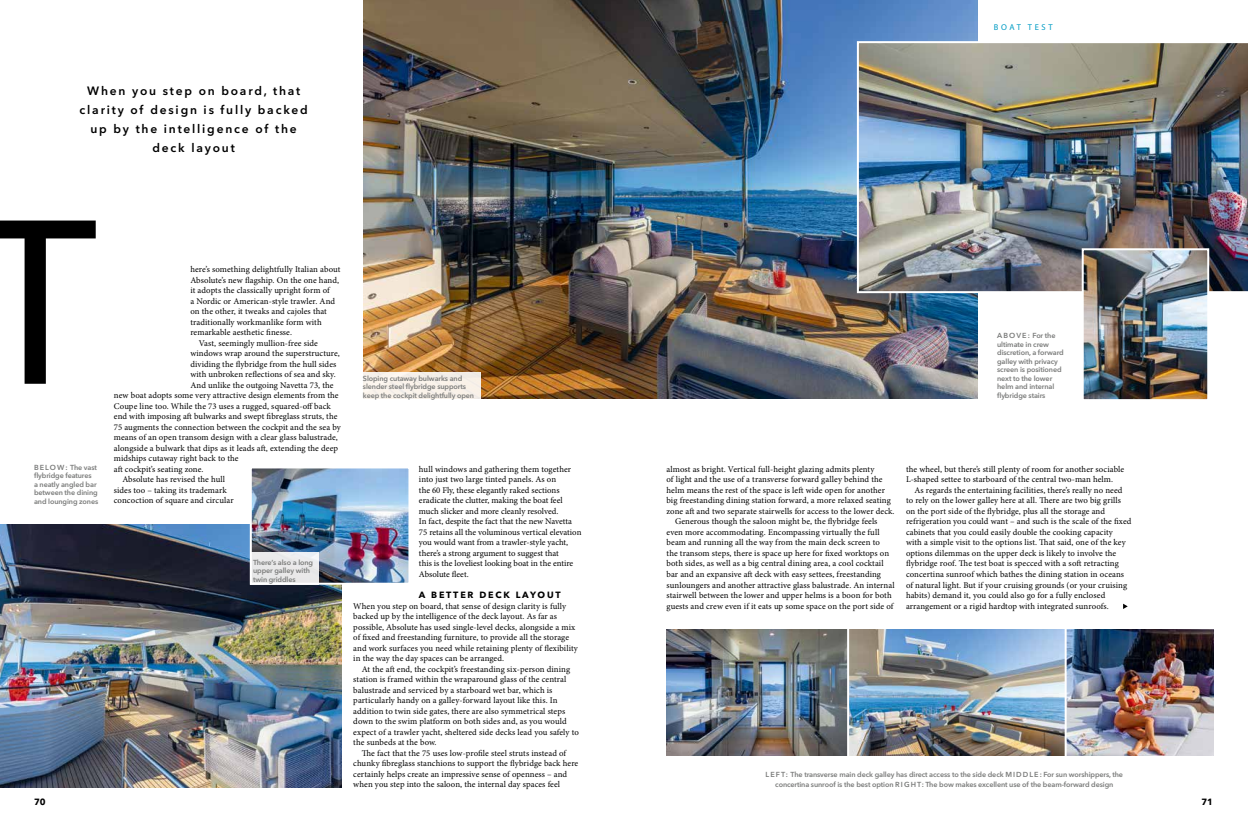
<style>
.page{position:relative;width:1248px;height:823px;background:#fff}
.page>*{position:absolute;margin:0;border:0;box-sizing:border-box;transform-origin:0 0}
.t1{font:241.9px "Myriad Pro";color:#000}
.t2{font:600 12px/19px "Avenir Next LT Pro";letter-spacing:.15em;color:#000;text-align:center}
.t3{font:700 9px "Avenir Next LT Pro";letter-spacing:.2em;color:#000}
.t4{font:8.8px/10.5px "Minion Pro";letter-spacing:.005em;color:#000}
.t5{font:8.5px "Myriad Pro";letter-spacing:.32em;color:#009cc4}
.t6{font:600 7.2px/8.5px "Avenir Next LT Pro";letter-spacing:-.015em;color:#7a7b7a}
</style>
<div class="page">
<img style="left:363px;top:0;width:614px;height:398px">
<img style="left:856px;top:41px;width:391px;height:252px">
<img style="left:849px;top:629px;width:215px;height:126px">
<img style="left:1066px;top:629px;width:147px;height:126px">
<img style="left:666px;top:629px;width:181px;height:126px">
<img style="left:0;top:524px;width:342px;height:262px">
<div style="left:360px;top:372px;width:120px;height:28px;background:#f9f1e9"></div>
<svg style="left:1123px;top:603px;width:4px;height:5px"></svg>
<img style="left:253px;top:469px;width:154px;height:112px">
<div style="left:250px;top:466px;width:160px;height:118px;border:2px solid #fff"></div>
<img style="left:1084px;top:251px;width:122px;height:147px">
<div style="left:1081px;top:248px;width:128px;height:153px;border:2px solid #fff"></div>
<div style="left:250px;top:552px;width:69px;height:32px;background:#e9e9e9"></div>
<h2 class="t2" style="left:80px;top:81px;width:230px">When you step on board, that clarity of design is fully backed up by the intelligence of the deck layout</h2>
<h1 class="t1" style="left:-25px;top:153px;width:122px">T</h1>
<p class="t6" style="left:34px;top:462px;width:66px">BELOW: The vast flybridge features<br>a neatly angled bar between the dining and lounging zones</p>
<p class="t4" style="left:190px;top:264px;width:151px">here’s something delightfully Italian about</p>
<p class="t4" style="left:190px;top:274px;width:150px">Absolute’s new flagship. On the one hand,</p>
<p class="t4" style="left:190px;top:285px;width:141px">it adopts the classically upright form of</p>
<p class="t4" style="left:190px;top:295px;width:146px">a Nordic or American-style trawler. And</p>
<p class="t4" style="left:190px;top:306px;width:138px">on the other, it tweaks and cajoles that</p>
<p class="t4" style="left:190px;top:316px;width:133px">traditionally workmanlike form with</p>
<p class="t4" style="left:190px;top:327px;width:103px">remarkable aesthetic finesse.</p>
<p class="t4" style="left:199px;top:337px;width:120px">Vast, seemingly mullion-free side</p>
<p class="t4" style="left:190px;top:348px;width:151px">windows wrap around the superstructure,</p>
<p class="t4" style="left:190px;top:358px;width:147px">dividing the flybridge from the hull sides</p>
<p class="t4" style="left:190px;top:369px;width:147px">with unbroken reflections of sea and sky.</p>
<p class="t4" style="left:190px;top:379px;width:145px">And unlike the outgoing Navetta 73, the</p>
<p class="t4" style="left:114px;top:390px;width:226px">new boat adopts some very attractive design elements from the</p>
<p class="t4" style="left:114px;top:400px;width:218px">Coupe line too. While the 73 uses a rugged, squared-off back</p>
<p class="t4" style="left:114px;top:411px;width:225px">end with imposing aft bulwarks and swept fibreglass struts, the</p>
<p class="t4" style="left:114px;top:421px;width:228px">75 augments the connection between the cockpit and the sea by</p>
<p class="t4" style="left:114px;top:432px;width:225px">means of an open transom design with a clear glass balustrade,</p>
<p class="t4" style="left:114px;top:442px;width:226px">alongside a bulwark that dips as it leads aft, extending the deep</p>
<p class="t4" style="left:114px;top:453px;width:126px">midships cutaway right back to the</p>
<p class="t4" style="left:114px;top:463px;width:91px">aft cockpit’s seating zone.</p>
<p class="t4" style="left:122px;top:474px;width:104px">Absolute has revised the hull</p>
<p class="t4" style="left:114px;top:484px;width:114px">sides too – taking its trademark</p>
<p class="t4" style="left:114px;top:495px;width:121px">concoction of square and circular</p>
<p class="t6" style="left:253px;top:557px;width:62px">There’s also a long upper galley with twin griddles</p>
<p class="t6" style="left:363px;top:373px;width:113px">Sloping cutaway bulwarks and slender steel flybridge supports keep the cockpit delightfully open</p>
<p class="t4" style="left:419px;top:463px;width:164px">hull windows and gathering them together into just two large tinted panels. As on<br>the 60 Fly, these elegantly raked sections eradicate the clutter, making the boat feel much slicker and more cleanly resolved.<br>In fact, despite the fact that the new Navetta 75 retains all the voluminous vertical elevation you would want from a trawler-style yacht, there’s a strong argument to suggest that<br>this is the loveliest looking boat in the entire Absolute fleet.</p>
<p class="t3" style="left:419px;top:589px;width:143px">A BETTER DECK LAYOUT</p>
<p class="t4" style="left:353px;top:600px;width:226px">When you step on board, that sense of design clarity is fully backed up by the intelligence of the deck layout. As far as possible, Absolute has used single-level decks, alongside a mix of fixed and freestanding furniture, to provide all the storage and work surfaces you need while retaining plenty of flexibility in the way the day spaces can be arranged.</p>
<p class="t4" style="left:353px;top:663px;width:227px;text-indent:9px">At the aft end, the cockpit’s freestanding six-person dining station is framed within the wraparound glass of the central balustrade and serviced by a starboard wet bar, which is particularly handy on a galley-forward layout like this. In addition to twin side gates, there are also symmetrical steps down to the swim platform on both sides and, as you would expect of a trawler yacht, sheltered side decks lead you safely to the sunbeds at the bow.</p>
<p class="t4" style="left:353px;top:747px;width:226px;text-indent:9px">The fact that the 75 uses low-profile steel struts instead of chunky fibreglass stanchions to support the flybridge back here certainly helps create an impressive sense of openness – and when you step into the saloon, the internal day spaces feel</p>
<p class="t5" style="left:993px;top:22px;width:60px">BOAT TEST</p>
<p class="t6" style="left:997px;top:331px;width:68px">ABOVE: For the ultimate in crew discretion, a forward galley with privacy screen is positioned next to the lower helm and internal flybridge stairs</p>
<p class="t4" style="left:666px;top:463px;width:209px">almost as bright. Vertical full-height glazing admits plenty</p>
<p class="t4" style="left:666px;top:474px;width:217px">of light and the use of a transverse forward galley behind the</p>
<p class="t4" style="left:666px;top:484px;width:220px">helm means the rest of the space is left wide open for another</p>
<p class="t4" style="left:666px;top:495px;width:226px">big freestanding dining station forward, a more relaxed seating</p>
<p class="t4" style="left:666px;top:505px;width:229px">zone aft and two separate stairwells for access to the lower deck.</p>
<p class="t4" style="left:675px;top:516px;width:204px">Generous though the saloon might be, the flybridge feels</p>
<p class="t4" style="left:666px;top:526px;width:214px">even more accommodating. Encompassing virtually the full</p>
<p class="t4" style="left:666px;top:537px;width:215px">beam and running all the way from the main deck screen to</p>
<p class="t4" style="left:666px;top:547px;width:224px">the transom steps, there is space up here for fixed worktops on</p>
<p class="t4" style="left:666px;top:558px;width:218px">both sides, as well as a big central dining area, a cool cocktail</p>
<p class="t4" style="left:666px;top:568px;width:216px">bar and an expansive aft deck with easy settees, freestanding</p>
<p class="t4" style="left:666px;top:579px;width:229px">sunloungers and another attractive glass balustrade. An internal</p>
<p class="t4" style="left:666px;top:589px;width:227px">stairwell between the lower and upper helms is a boon for both</p>
<p class="t4" style="left:666px;top:600px;width:228px">guests and crew even if it eats up some space on the port side of</p>
<p class="t4" style="left:905px;top:463px;width:220px">the wheel, but there’s still plenty of room for another sociable<br>L-shaped settee to starboard of the central two-man helm.</p>
<p class="t4" style="left:905px;top:484px;width:227px;text-indent:9px">As regards the entertaining facilities, there’s really no need to rely on the lower galley here at all. There are two big grills on the port side of the flybridge, plus all the storage and refrigeration you could want – and such is the scale of the fixed cabinets that you could easily double the cooking capacity<br>with a simple visit to the options list. That said, one of the key options dilemmas on the upper deck is likely to involve the flybridge roof. The test boat is specced with a soft retracting concertina sunroof which bathes the dining station in oceans of natural light. But if your cruising grounds (or your cruising habits) demand it, you could also go for a fully enclosed arrangement or a rigid hardtop with integrated sunroofs.</p>
<p class="t6" style="left:765px;top:768px;width:359px;line-height:10.5px;text-align:center">L E F T: The transverse main deck galley has direct access to the side deck M I D D L E : For sun worshippers, the concertina sunroof is the best option R I G H T: The bow makes excellent use of the beam-forward design</p>
<p class="t3" style="left:34px;top:795px;width:13px">70</p>
<p class="t3" style="left:1201px;top:795px;width:13px">71</p>
</div>
